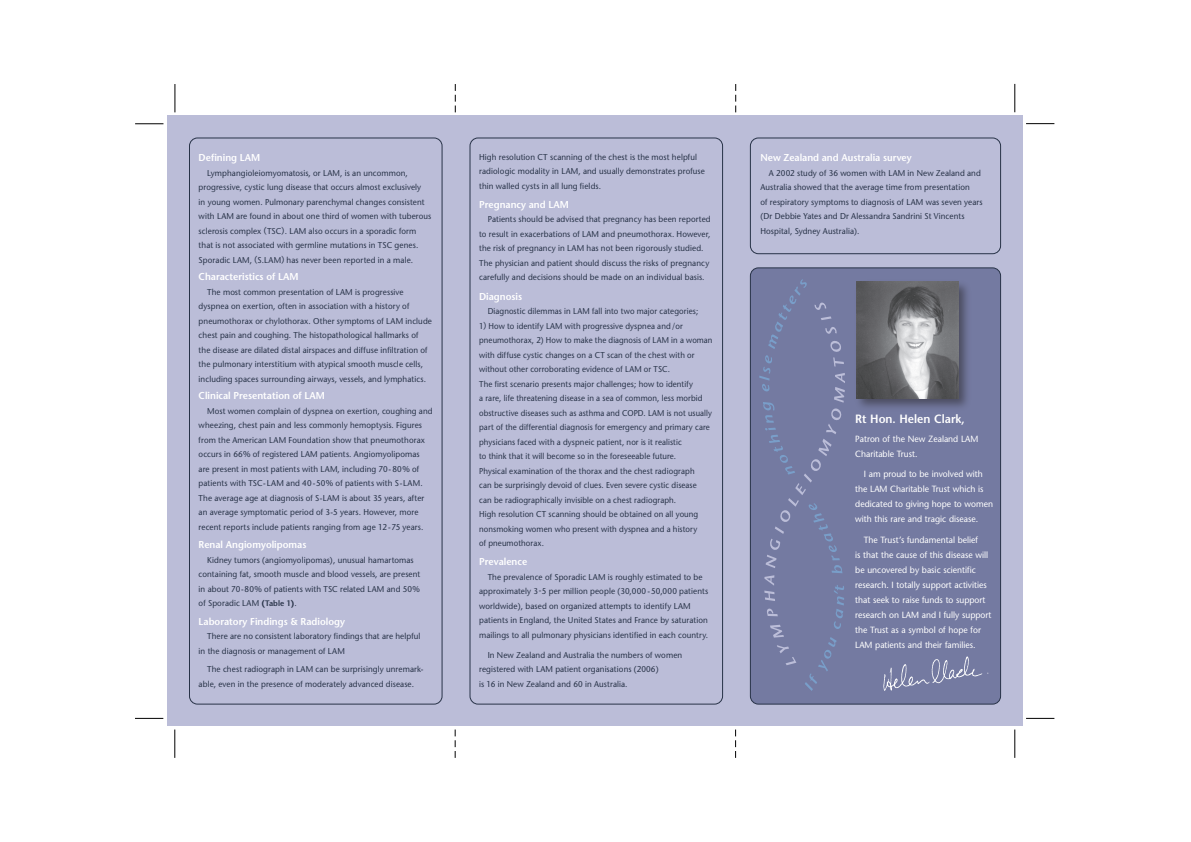
<style>
.page{position:relative;width:1191px;height:842px;background:#fff}
.page>*{position:absolute;margin:0;border:0;box-sizing:border-box;transform-origin:0 0}
.t1{font:600 12px "Stone Sans";color:#fff;scale:.95 1}
.t2{font:600 10px "Stone Sans";color:#fff;scale:.95 1}
.t3{font:9px/15px "Stone Sans";color:#fff;scale:.95 1}
.t4{font:8.5px/14.5px "Stone Sans";letter-spacing:.01em;color:#283348;scale:.95 1}
.t5{font:8.5px/14.5px "Stone Sans";letter-spacing:.01em;color:#283348;scale:.93 1}
.s1{font-weight:700}
.s2{font-weight:600;font-size:8px}
</style>
<div class="page">
<div style="left:167px;top:116px;width:855px;height:610px;background:#bbbdd8"></div>
<svg style="left:175px;top:84px;width:1px;height:28px"></svg>
<svg style="left:1014px;top:729px;width:1px;height:29px"></svg>
<svg style="left:1026px;top:718px;width:28px;height:1px"></svg>
<svg style="left:135px;top:718px;width:28px;height:1px"></svg>
<svg style="left:174px;top:729px;width:1px;height:29px"></svg>
<svg style="left:135px;top:123px;width:28px;height:1px"></svg>
<svg style="left:1026px;top:123px;width:28px;height:1px"></svg>
<svg style="left:1014px;top:84px;width:1px;height:28px"></svg>
<svg style="left:455px;top:84px;width:1px;height:28px"></svg>
<svg style="left:455px;top:729px;width:1px;height:29px"></svg>
<svg style="left:735px;top:84px;width:1px;height:28px"></svg>
<svg style="left:735px;top:729px;width:1px;height:29px"></svg>
<div style="left:189px;top:137px;width:253px;height:568px;border:1px solid #283348;border-radius:8px"></div>
<div style="left:469px;top:137px;width:254px;height:568px;border:1px solid #283348;border-radius:8px"></div>
<div style="left:750px;top:137px;width:251px;height:117px;border:1px solid #283348;border-radius:8px"></div>
<div style="left:750px;top:268px;width:250px;height:436px;background:#747aa1;border-radius:8px"></div>
<div style="left:750px;top:267px;width:251px;height:438px;border:1px solid #283348;border-radius:8px"></div>
<div style="left:853px;top:279px;width:120px;height:133px;background:#231f20;opacity:.5"></div>
<img style="left:856px;top:282px;width:102px;height:116px">
<svg style="left:759px;top:279px;width:86px;height:412px"></svg>
<svg style="left:883px;top:656px;width:105px;height:35px"></svg>
<p class="t2" style="left:199px;top:151px;width:66px">Defining LAM</p>
<p class="t4" style="left:199px;top:165px;width:246px;text-indent:9px">Lymphangioleiomyomatosis, or LAM, is an uncommon, progressive, cystic lung disease that occurs almost exclusively<br>in young women. Pulmonary parenchymal changes consistent with LAM are found in about one third of women with tuberous sclerosis complex (TSC). LAM also occurs in a sporadic form that is not associated with germline mutations in TSC genes.<br>Sporadic LAM, (S.LAM) has never been reported in a male.</p>
<p class="t2" style="left:199px;top:271px;width:107px">Characteristics of LAM</p>
<p class="t4" style="left:199px;top:284px;width:247px;text-indent:9px">The most common presentation of LAM is progressive dyspnea on exertion, often in association with a history of pneumothorax or chylothorax. Other symptoms of LAM include chest pain and coughing. The histopathological hallmarks of the disease are dilated distal airspaces and diffuse infiltration of the pulmonary interstitium with atypical smooth muscle cells, including spaces surrounding airways, vessels, and lymphatics.</p>
<p class="t2" style="left:199px;top:390px;width:134px">Clinical Presentation of LAM</p>
<p class="t4" style="left:199px;top:404px;width:248px;text-indent:9px">Most women complain of dyspnea on exertion, coughing and wheezing, chest pain and less commonly hemoptysis. Figures from the American LAM Foundation show that pneumothorax occurs in 66% of registered LAM patients. Angiomyolipomas are present in most patients with LAM, including 70-80% of patients with TSC-LAM and 40-50% of patients with S-LAM.<br>The average age at diagnosis of S-LAM is about 35 years, after an average symptomatic period of 3-5 years. However, more recent reports include patients ranging from age 12-75 years.</p>
<p class="t2" style="left:199px;top:539px;width:115px">Renal Angiomyolipomas</p>
<p class="t4" style="left:199px;top:553px;width:235px;text-indent:9px">Kidney tumors (angiomyolipomas), unusual hamartomas containing fat, smooth muscle and blood vessels, are present in about 70-80% of patients with TSC related LAM and 50% of Sporadic LAM <span class="s1">(</span><span class="s2">Table 1</span><span class="s1">)</span>.</p>
<p class="t2" style="left:199px;top:615px;width:155px">Laboratory Findings &amp; Radiology</p>
<p class="t4" style="left:199px;top:629px;width:235px;text-indent:9px">There are no consistent laboratory findings that are helpful in the diagnosis or management of LAM</p>
<p class="t4" style="left:199px;top:662px;width:238px;text-indent:9px">The chest radiograph in LAM can be surprisingly unremark&shy;able, even in the presence of moderately advanced disease.</p>
<p class="t4" style="left:479px;top:150px;width:239px">High resolution CT scanning of the chest is the most helpful radiologic modality in LAM, and usually demonstrates profuse thin walled cysts in all lung fields.</p>
<p class="t2" style="left:479px;top:198px;width:96px">Pregnancy and LAM</p>
<p class="t4" style="left:479px;top:212px;width:245px;text-indent:9px">Patients should be advised that pregnancy has been reported to result in exacerbations of LAM and pneumothorax. However, the risk of pregnancy in LAM has not been rigorously studied.<br>The physician and patient should discuss the risks of pregnancy carefully and decisions should be made on an individual basis.</p>
<p class="t2" style="left:479px;top:290px;width:47px">Diagnosis</p>
<p class="t5" style="left:487px;top:304px;width:228px">Diagnostic dilemmas in LAM fall into two major categories;</p>
<p class="t5" style="left:479px;top:318px;width:252px">1) How to identify LAM with progressive dyspnea and /or pneumothorax, 2) How to make the diagnosis of LAM in a woman with diffuse cystic changes on a CT scan of the chest with or without other corroborating evidence of LAM or TSC.<br>The first scenario presents major challenges; how to identify<br>a rare, life threatening disease in a sea of common, less morbid obstructive diseases such as asthma and COPD. LAM is not usually part of the differential diagnosis for emergency and primary care physicians faced with a dyspneic patient, nor is it realistic<br>to think that it will become so in the foreseeable future.<br>Physical examination of the thorax and the chest radiograph<br>can be surprisingly devoid of clues. Even severe cystic disease<br>can be radiographically invisible on a chest radiograph.<br>High resolution CT scanning should be obtained on all young nonsmoking women who present with dyspnea and a history<br>of pneumothorax.</p>
<p class="t2" style="left:479px;top:556px;width:52px">Prevalence</p>
<p class="t4" style="left:479px;top:569px;width:243px;text-indent:9px">The prevalence of Sporadic LAM is roughly estimated to be approximately 3-5 per million people (30,000 -50,000 patients worldwide), based on organized attempts to identify LAM patients in England, the United States and France by saturation mailings to all pulmonary physicians identified in each country.</p>
<p class="t4" style="left:479px;top:648px;width:215px;text-indent:9px">In New Zealand and Australia the numbers of women registered with LAM patient organisations (2006)<br>is 16 in New Zealand and 60 in Australia.</p>
<p class="t2" style="left:760px;top:152px;width:161px">New Zealand and Australia survey</p>
<p class="t4" style="left:760px;top:166px;width:235px;text-indent:9px">A 2002 study of 36 women with LAM in New Zealand and Australia showed that the average time from presentation<br>of respiratory symptoms to diagnosis of LAM was seven years (Dr Debbie Yates and Dr Alessandra Sandrini St Vincents Hospital, Sydney Australia).</p>
<h1 class="t1" style="left:855px;top:411px;width:117px">Rt Hon. Helen Clark,</h1>
<p class="t3" style="left:855px;top:431px;width:131px">Patron of the New Zealand LAM<br>Charitable Trust.</p>
<p class="t3" style="left:855px;top:467px;width:147px;text-indent:9px">I am proud to be involved with the LAM Charitable Trust which is dedicated to giving hope to women with this rare and tragic disease.</p>
<p class="t3" style="left:855px;top:532px;width:145px;text-indent:9px">The Trust’s fundamental belief<br>is that the cause of this disease will be uncovered by basic scientific research. I totally support activities that seek to raise funds to support research on LAM and I fully support the Trust as a symbol of hope for LAM patients and their families.</p>
</div>
